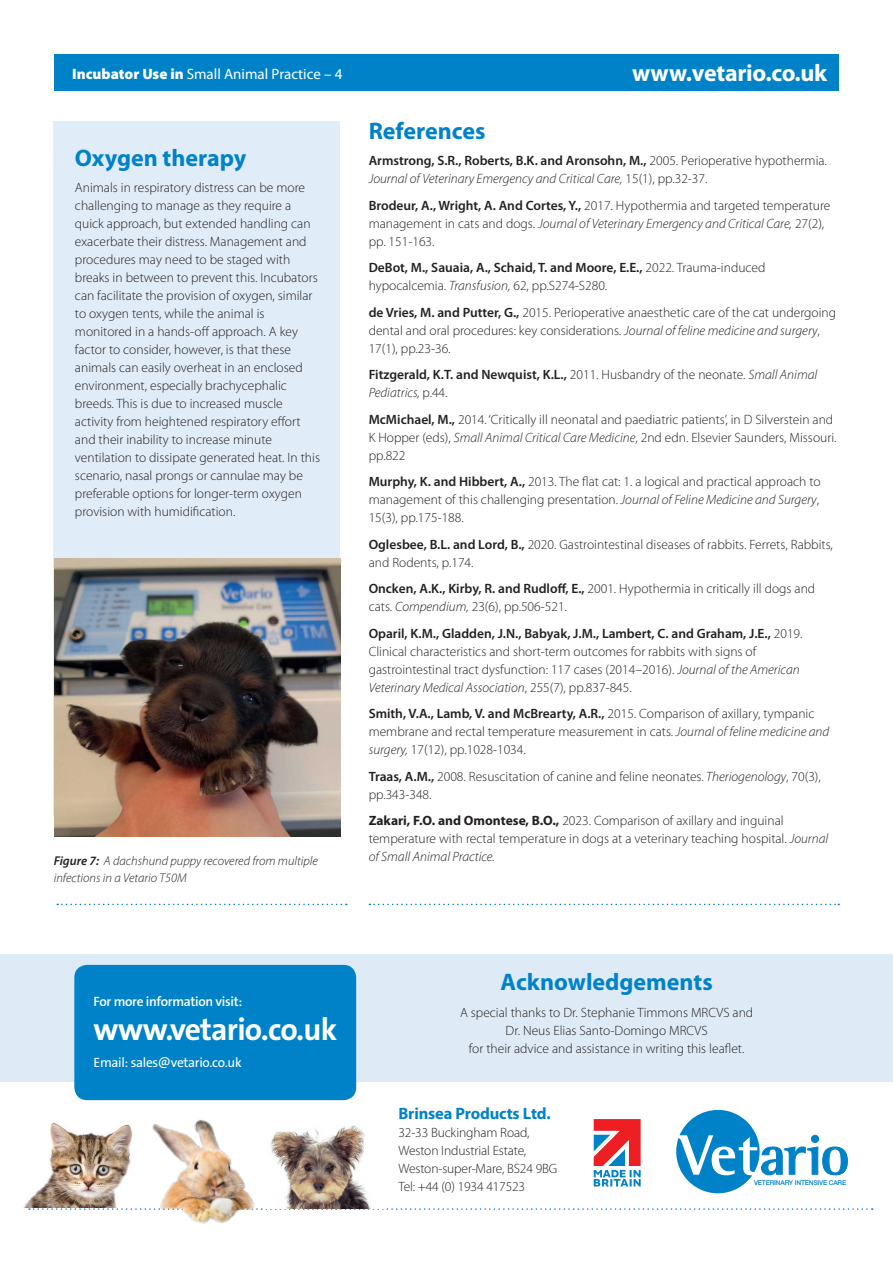
<style>
.page{position:relative;width:893px;height:1263px;background:#fff}
.page>*{position:absolute;margin:0;border:0;box-sizing:border-box;transform-origin:0 0}
.t1{font:700 31.5px "The Sans B7";letter-spacing:-.025em;color:#fff}
.t2{font:700 24px "Myriad Pro";color:#0082c8}
.t3{font:700 24px "Myriad Pro";letter-spacing:-.01em;color:#fff}
.t4{font:700 16.5px "Myriad Pro";letter-spacing:-.01em;color:#0082c8}
.t5{font:15px "Myriad Pro";color:#fff}
.t6{font:300 13.5px/18px "Myriad Pro";color:#231f20}
.t7{font:600 13.5px/18px "Myriad Pro";color:#231f20}
.t8{font:13.5px "The Sans B5 Plain";letter-spacing:-.025em;color:#fff}
.t9{font:600 13.5px "The Sans B6";letter-spacing:-.025em;color:#fff}
.t10{font:italic 300 12.75px/16.5px "Myriad Pro";color:#231f20}
.t11{font:500 6.6px "Helvetica Neue";letter-spacing:-.025em;color:#0082c8}
.s1{font-weight:900}
.s2{font-weight:600}
.s3{font-style:italic}
.s4{font-weight:300}
.s5{font-weight:300;font-style:italic}
.s6{font-weight:700}
</style>
<div class="page">
<div style="left:54px;top:54px;width:785px;height:36px;background:#0082c8"></div>
<div style="left:54px;top:121px;width:286px;height:695px;background:#e0ecf7"></div>
<img style="left:54px;top:559px;width:286px;height:277px">
<svg style="left:29px;top:1208px;width:844px;height:2px"></svg>
<div style="left:0;top:954px;width:893px;height:128px;background:#deebf6"></div>
<div style="left:74px;top:965px;width:282px;height:135px;background:#0082c8;border-radius:13px"></div>
<svg style="left:676px;top:1110px;width:172px;height:83px"></svg>
<svg style="left:594px;top:1119px;width:47px;height:67px"></svg>
<svg style="left:57px;top:904px;width:290px;height:1px"></svg>
<svg style="left:369px;top:904px;width:470px;height:1px"></svg>
<img style="left:270px;top:1125px;width:101px;height:83px">
<img style="left:23px;top:1122px;width:109px;height:86px">
<img style="left:151px;top:1120px;width:106px;height:104px">
<p class="t5" style="left:72px;top:66px;width:272px"><span class="s1">Incubator Use in</span> Small Animal Practice – 4</p>
<p class="t3" style="left:632px;top:60px;width:197px">www.vetario.co.uk</p>
<p class="t2" style="left:369px;top:117px;width:118px">References</p>
<p class="t6" style="left:369px;top:152px;width:460px"><span class="s2">Armstrong, S.R., Roberts, B.K. and Aronsohn, M.,</span> 2005. Perioperative hypothermia.<br><span class="s3">Journal of Veterinary Emergency and Critical Care,</span> 15(1), pp.32-37.</p>
<p class="t6" style="left:369px;top:196px;width:463px"><span class="s2">Brodeur, A., Wright, A. And Cortes, Y.,</span> 2017. Hypothermia and targeted temperature management in cats and dogs. <span class="s3">Journal of Veterinary Emergency and Critical Care,</span> 27(2), pp. 151-163.</p>
<p class="t6" style="left:369px;top:259px;width:398px"><span class="s2">DeBot, M., Sauaia, A., Schaid, T. and Moore, E.E.,</span> 2022. Trauma-induced hypocalcemia. <span class="s3">Transfusion,</span> 62, pp.S274-S280.</p>
<p class="t6" style="left:369px;top:303px;width:469px"><span class="s2">de Vries, M. and Putter, G.,</span> 2015. Perioperative anaesthetic care of the cat undergoing dental and oral procedures: key considerations. <span class="s3">Journal of feline medicine and surgery</span>,<br>17(1), pp.23-36.</p>
<p class="t7" style="left:369px;top:366px;width:450px">Fitzgerald, K.T. and Newquist, K.L., <span class="s4">2011. Husbandry of the neonate.</span> <span class="s5">Small Animal<br>Pediatrics,</span> <span class="s4">p.44.</span></p>
<p class="t6" style="left:369px;top:410px;width:469px"><span class="s2">McMichael, M.,</span> 2014. ‘Critically ill neonatal and paediatric patients’, in D Silverstein and<br>K Hopper (eds), <span class="s3">Small Animal Critical Care Medicine</span>, 2nd edn. Elsevier Saunders, Missouri. pp.822</p>
<p class="t6" style="left:369px;top:473px;width:454px"><span class="s2">Murphy, K. and Hibbert, A.,</span> 2013. The flat cat: 1. a logical and practical approach to management of this challenging presentation. <span class="s3">Journal of Feline Medicine and Surgery</span>,<br>15(3), pp.175-188.</p>
<p class="t6" style="left:369px;top:535px;width:466px"><span class="s2">Oglesbee, B.L. and Lord, B.,</span> 2020. Gastrointestinal diseases of rabbits. Ferrets, Rabbits, and Rodents, p.174.</p>
<p class="t6" style="left:369px;top:580px;width:448px"><span class="s2">Oncken, A.K., Kirby, R. and Rudloff, E.,</span> 2001. Hypothermia in critically ill dogs and cats. <span class="s3">Compendium,</span> 23(6), pp.506-521.</p>
<p class="t6" style="left:369px;top:624px;width:435px"><span class="s2">Oparil, K.M., Gladden, J.N., Babyak, J.M., Lambert, C. and Graham, J.E.,</span> 2019.<br>Clinical characteristics and short-term outcomes for rabbits with signs of gastrointestinal tract dysfunction: 117 cases (2014–2016). <span class="s3">Journal of the American Veterinary Medical Association</span>, 255(7), pp.837-845.</p>
<p class="t6" style="left:369px;top:705px;width:462px"><span class="s2">Smith, V.A., Lamb, V. and McBrearty, A.R.,</span> 2015. Comparison of axillary, tympanic membrane and rectal temperature measurement in cats. <span class="s3">Journal of feline medicine and surgery,</span> 17(12), pp.1028-1034.</p>
<p class="t6" style="left:369px;top:767px;width:454px"><span class="s2">Traas, A.M.,</span> 2008. Resuscitation of canine and feline neonates. <span class="s3">Theriogenology</span>, 70(3), pp.343-348.</p>
<p class="t6" style="left:369px;top:812px;width:461px"><span class="s6">Zakari, F.O. and Omontese, B.O.,</span> 2023. Comparison of axillary and inguinal temperature with rectal temperature in dogs at a veterinary teaching hospital. <span class="s3">Journal of Small Animal Practice.</span></p>
<p class="t2" style="left:75px;top:144px;width:173px">Oxygen therapy</p>
<p class="t6" style="left:75px;top:179px;width:247px">Animals in respiratory distress can be more challenging to manage as they require a quick approach, but extended handling can exacerbate their distress. Management and procedures may need to be staged with breaks in between to prevent this. Incubators can facilitate the provision of oxygen, similar to oxygen tents, while the animal is monitored in a hands-off approach. A key factor to consider, however, is that these animals can easily overheat in an enclosed environment, especially brachycephalic breeds. This is due to increased muscle activity from heightened respiratory effort and their inability to increase minute ventilation to dissipate generated heat. In this scenario, nasal prongs or cannulae may be preferable options for longer-term oxygen provision with humidification.</p>
<p class="t10" style="left:54px;top:853px;width:266px"><span class="s2">Figure 7:</span> A dachshund puppy recovered from multiple infections in a Vetario T50M</p>
<p class="t9" style="left:94px;top:995px;width:150px">For more information visit:</p>
<p class="t1" style="left:94px;top:1013px;width:245px">www.vetario.co.uk</p>
<p class="t8" style="left:94px;top:1055px;width:150px">Email: sales@vetario.co.uk</p>
<p class="t2" style="left:501px;top:969px;width:214px">Acknowledgements</p>
<p class="t6" style="left:460px;top:1003px;width:295px;text-align:center">A special thanks to Dr. Stephanie Timmons MRCVS and<br>Dr. Neus Elias Santo-Domingo MRCVS<br>for their advice and assistance in writing this leaflet.</p>
<p class="t4" style="left:398px;top:1104px;width:154px">Brinsea Products Ltd.</p>
<p class="t6" style="left:398px;top:1123px;width:160px">32-33 Buckingham Road,<br>Weston Industrial Estate,<br>Weston-super-Mare, BS24 9BG<br>Tel: +44 (0) 1934 417523</p>
<p class="t11" style="left:754px;top:1179px;width:94px">VETERINARY INTENSIVE CARE</p>
</div>
